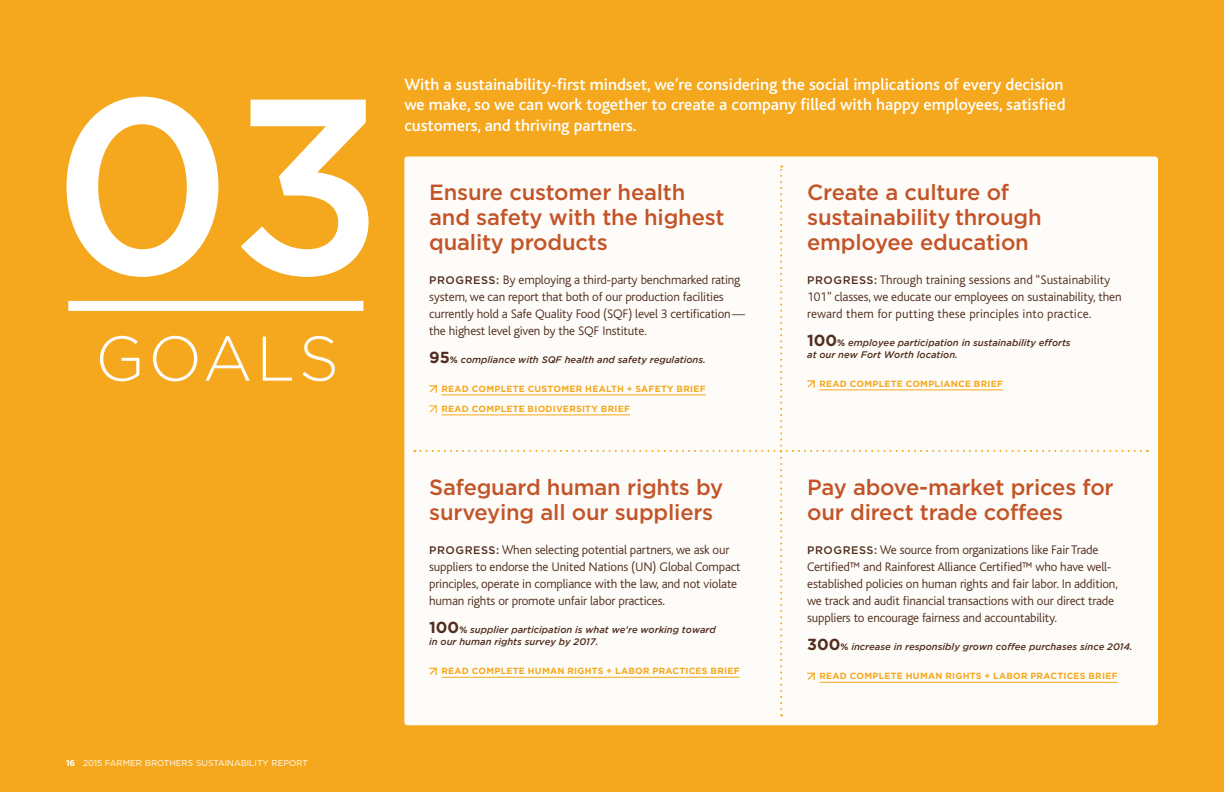
<style>
.page{position:relative;width:1224px;height:792px;background:#f5a81d}
.page>*{position:absolute;margin:0;border:0;box-sizing:border-box;transform-origin:0 0}
.t1{font:500 249px "Gotham";color:#fff}
.t2{font:300 63px "Gotham";letter-spacing:.055em;color:#fff}
.t3{font:500 22px/25px "Gotham";letter-spacing:-.01em;color:#c35428}
.t4{font:500 17px/20.4px "Bliss";color:#fff}
.t5{font:300 13px/17px "Bliss";letter-spacing:-.015em;color:#512d1e}
.t6{font:italic 500 9.5px/12px "Gotham";color:#512d1e}
.t7{font:700 9px "Gotham";letter-spacing:.03em;color:#f5a81d}
.t8{font:8.5px "Gotham";color:#fff}
.s1{font-weight:700}
.s2{font-family:"Gotham";font-weight:500;font-size:11px}
.s3{font-weight:700;font-style:normal;font-size:16px}
.s4{font-weight:700;font-style:normal;font-size:9.3px}
</style>
<div class="page">
<div style="left:404px;top:157px;width:754px;height:568px;background:#fff;border-radius:3px"></div>
<div style="left:68px;top:301px;width:295px;height:10px;background:#fff"></div>
<svg style="left:414px;top:166px;width:734px;height:550px"></svg>
<h1 class="t1" style="left:52px;top:44px;width:333px">03</h1>
<h2 class="t2" style="left:95px;top:324px;width:245px">GOALS</h2>
<p class="t8" style="left:66px;top:759px;width:243px"><span class="s1">16</span> 2015 FARMER BROTHERS SUSTAINABILITY REPORT</p>
<h3 class="t4" style="left:404px;top:74px;width:663px">With a sustainability-first mindset, we’re considering the social implications of every decision we make, so we can work together to create a company filled with happy employees, satisfied customers, and thriving partners.</h3>
<h3 class="t3" style="left:429px;top:179px;width:297px">Ensure customer health and safety with the highest quality products</h3>
<p class="t5" style="left:429px;top:271px;width:317px"><span class="s2">PROGRESS:</span> By employing a third-party benchmarked rating system, we can report that both of our production facilities currently hold a Safe Quality Food (SQF) level 3 certification— the highest level given by the SQF Institute.</p>
<p class="t6" style="left:429px;top:353px;width:278px"><span class="s3">95</span><span class="s4">%</span> compliance with SQF health and safety regulations.</p>
<p class="t7" style="left:441px;top:384px;width:266px">READ COMPLETE CUSTOMER HEALTH + SAFETY BRIEF</p>
<p class="t7" style="left:441px;top:404px;width:190px">READ COMPLETE BIODIVERSITY BRIEF</p>
<h3 class="t3" style="left:429px;top:474px;width:295px">Safeguard human rights by surveying all our suppliers</h3>
<p class="t5" style="left:429px;top:542px;width:313px"><span class="s2">PROGRESS:</span> When selecting potential partners, we ask our suppliers to endorse the United Nations (UN) Global Compact principles, operate in compliance with the law, and not violate human rights or promote unfair labor practices.</p>
<p class="t6" style="left:429px;top:624px;width:288px"><span class="s3">100</span><span class="s4">%</span> supplier participation is what we're working toward in our human rights survey by 2017.</p>
<p class="t7" style="left:441px;top:666px;width:300px">READ COMPLETE HUMAN RIGHTS + LABOR PRACTICES BRIEF</p>
<h3 class="t3" style="left:807px;top:179px;width:236px">Create a culture of sustainability through employee education</h3>
<p class="t5" style="left:807px;top:271px;width:316px"><span class="s2">PROGRESS:</span> Through training sessions and “Sustainability<br>101” classes, we educate our employees on sustainability, then reward them for putting these principles into practice.</p>
<p class="t6" style="left:807px;top:336px;width:265px"><span class="s3">100</span><span class="s4">%</span> employee participation in sustainability efforts at our new Fort Worth location.</p>
<p class="t7" style="left:819px;top:379px;width:185px">READ COMPLETE COMPLIANCE BRIEF</p>
<h3 class="t3" style="left:807px;top:474px;width:308px">Pay above-market prices for our direct trade coffees</h3>
<p class="t5" style="left:807px;top:542px;width:312px"><span class="s2">PROGRESS:</span> We source from organizations like Fair Trade Certified™ and Rainforest Alliance Certified™ who have well&shy;established policies on human rights and fair labor. In addition, we track and audit financial transactions with our direct trade suppliers to encourage fairness and accountability.</p>
<p class="t6" style="left:807px;top:641px;width:327px"><span class="s3">300</span><span class="s4">%</span> increase in responsibly grown coffee purchases since 2014.</p>
<p class="t7" style="left:819px;top:671px;width:300px">READ COMPLETE HUMAN RIGHTS + LABOR PRACTICES BRIEF</p>
</div>
